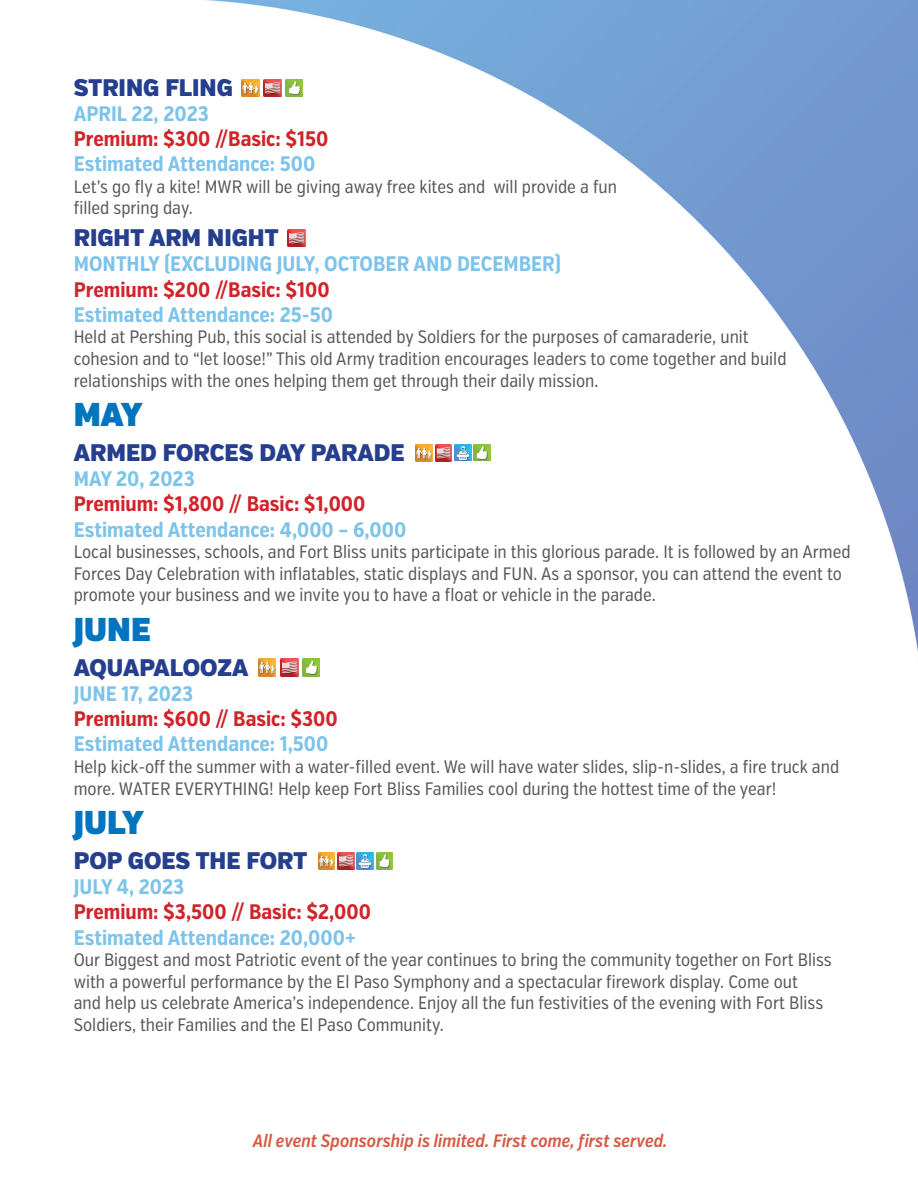
<style>
.page{position:relative;width:918px;height:1188px;background:#fff}
.page>*{position:absolute;margin:0;border:0;box-sizing:border-box;transform-origin:0 0}
.Months{font:33px "Verb Cond Ultra";color:#0075bf}
.Event_Title{font:900 24px "Verb Cond";color:#253f8e}
.Event_Descriptions{font:900 24px "Verb Cond";color:#253f8e}
.Estimated_Attendance{font:700 21px "Verb Ex Cond";color:#7dc3ea}
.Rates{font:700 21px "Verb Ex Cond";color:#d1232a}
.Date_of_Events_Ongoi{font:700 21px "Verb Ex Cond";color:#7dc3ea}
.Event_Descriptions-2{font:18px/21.6px "Verb Ex Cond";color:#57585a}
.Event_Descriptions-3{font:italic 600 18px "Verb Ex Cond";color:#d95842}
</style>
<div class="page">
<img style="left:204px;top:0;width:714px;height:870px">
<img style="left:259px;top:659px;width:17px;height:17px">
<img style="left:281px;top:659px;width:17px;height:17px">
<img style="left:303px;top:659px;width:17px;height:17px">
<img style="left:242px;top:79px;width:17px;height:18px">
<img style="left:264px;top:79px;width:17px;height:18px">
<img style="left:286px;top:79px;width:17px;height:18px">
<img style="left:288px;top:230px;width:17px;height:17px">
<img style="left:318px;top:852px;width:17px;height:17px">
<img style="left:338px;top:852px;width:16px;height:17px">
<img style="left:376px;top:852px;width:17px;height:17px">
<img style="left:357px;top:852px;width:17px;height:17px">
<img style="left:416px;top:444px;width:16px;height:17px">
<img style="left:435px;top:444px;width:17px;height:17px">
<img style="left:474px;top:444px;width:16px;height:17px">
<img style="left:454px;top:444px;width:17px;height:17px">
<p class="Event_Descriptions" style="left:74px;top:73px;width:161px">STRING FLING</p>
<p class="Date_of_Events_Ongoi" style="left:74px;top:101px;width:137px">APRIL 22, 2023</p>
<p class="Rates" style="left:74px;top:126px;width:256px">Premium: $300 //Basic: $150</p>
<p class="Estimated_Attendance" style="left:74px;top:152px;width:243px">Estimated Attendance: 500</p>
<p class="Event_Descriptions-2" style="left:74px;top:176px;width:545px">Let’s go fly a kite! MWR will be giving away free kites and will provide a fun filled spring day.</p>
<p class="Event_Title" style="left:74px;top:223px;width:206px">RIGHT ARM NIGHT</p>
<p class="Date_of_Events_Ongoi" style="left:74px;top:252px;width:489px">MONTHLY (EXCLUDING JULY, OCTOBER AND DECEMBER)</p>
<p class="Rates" style="left:74px;top:277px;width:257px">Premium: $200 //Basic: $100</p>
<p class="Estimated_Attendance" style="left:74px;top:302px;width:261px">Estimated Attendance: 25-50</p>
<p class="Event_Descriptions-2" style="left:74px;top:327px;width:714px">Held at Pershing Pub, this social is attended by Soldiers for the purposes of camaraderie, unit cohesion and to “let loose!” This old Army tradition encourages leaders to come together and build relationships with the ones helping them get through their daily mission.</p>
<p class="Months" style="left:74px;top:395px;width:70px">MAY</p>
<p class="Event_Title" style="left:74px;top:438px;width:332px">ARMED FORCES DAY PARADE</p>
<p class="Date_of_Events_Ongoi" style="left:74px;top:467px;width:122px">MAY 20, 2023</p>
<p class="Rates" style="left:74px;top:492px;width:293px">Premium: $1,800 // Basic: $1,000</p>
<p class="Estimated_Attendance" style="left:74px;top:517px;width:334px">Estimated Attendance: 4,000 – 6,000</p>
<p class="Event_Descriptions-2" style="left:74px;top:542px;width:778px">Local businesses, schools, and Fort Bliss units participate in this glorious parade. It is followed by an Armed<br>Forces Day Celebration with inflatables, static displays and FUN. As a sponsor, you can attend the event to promote your business and we invite you to have a float or vehicle in the parade.</p>
<p class="Months" style="left:74px;top:609px;width:78px">JUNE</p>
<p class="Event_Title" style="left:74px;top:653px;width:176px">AQUAPALOOZA</p>
<p class="Date_of_Events_Ongoi" style="left:74px;top:681px;width:121px">JUNE 17, 2023</p>
<p class="Rates" style="left:74px;top:707px;width:265px">Premium: $600 // Basic: $300</p>
<p class="Estimated_Attendance" style="left:74px;top:732px;width:256px">Estimated Attendance: 1,500</p>
<p class="Event_Descriptions-2" style="left:74px;top:756px;width:767px">Help kick-off the summer with a water-filled event. We will have water slides, slip-n-slides, a fire truck and more. WATER EVERYTHING! Help keep Fort Bliss Families cool during the hottest time of the year!</p>
<p class="Months" style="left:74px;top:803px;width:72px">JULY</p>
<p class="Event_Title" style="left:74px;top:846px;width:235px">POP GOES THE FORT</p>
<p class="Date_of_Events_Ongoi" style="left:74px;top:875px;width:112px">JULY 4, 2023</p>
<p class="Rates" style="left:74px;top:900px;width:299px">Premium: $3,500 // Basic: $2,000</p>
<p class="Estimated_Attendance" style="left:74px;top:925px;width:284px">Estimated Attendance: 20,000+</p>
<p class="Event_Descriptions-2" style="left:74px;top:950px;width:760px">Our Biggest and most Patriotic event of the year continues to bring the community together on Fort Bliss with a powerful performance by the El Paso Symphony and a spectacular firework display. Come out<br>and help us celebrate America’s independence. Enjoy all the fun festivities of the evening with Fort Bliss Soldiers, their Families and the El Paso Community.</p>
<p class="Event_Descriptions-3" style="left:253px;top:1131px;width:416px">All event Sponsorship is limited. First come, first served.</p>
</div>
